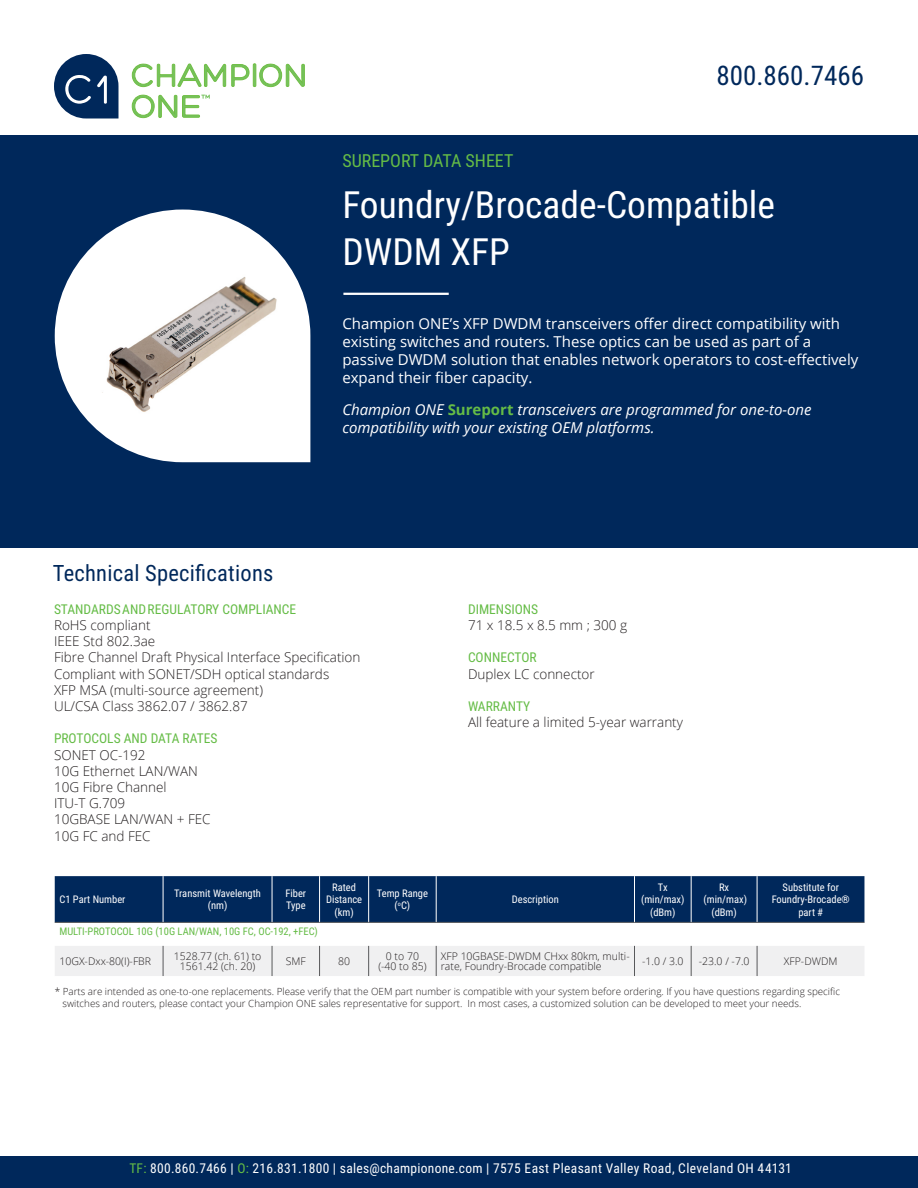
<style>
.page{position:relative;width:918px;height:1188px;background:#fff}
.page>*{position:absolute;margin:0;border:0;box-sizing:border-box;transform-origin:0 0}
.t1{font:37.5px/46.5px "Roboto Condensed";color:#fff}
.t2{font:27px "Roboto Condensed";color:#00285b}
.t3{font:22.5px "Roboto Condensed";letter-spacing:.01em;color:#00285b}
.t4{font:18px "Roboto Condensed";color:#65bc46}
.t5{font:15px/18px "Open Sans";color:#fff}
.t6{font:italic 15px/18px "Open Sans";color:#fff}
.t7{font:300 13.5px/16.2px "Open Sans";color:#231f20}
.t8{font:13.5px "Roboto Condensed";letter-spacing:.02em;color:#fff}
.t9{font:13.5px "Roboto Condensed";color:#65bc46}
.t10{font:300 10.5px/9.9px "Open Sans";color:#231f20;text-align:center}
.t11{font:10.5px/12.6px "Roboto Condensed";color:#fff;text-align:center}
.t12{font:10.5px "Roboto Condensed";color:#65bc46}
.t13{font:300 9.9px/11.9px "Open Sans";color:#231f20}
.s1{font-weight:700;font-style:normal;color:#65bc46}
.s2{color:#65bc46}
</style>
<div class="page">
<svg style="left:132px;top:63px;width:173px;height:24px"></svg>
<svg style="left:132px;top:94px;width:78px;height:24px"></svg>
<svg style="left:54px;top:54px;width:65px;height:65px"></svg>
<div style="left:0;top:135px;width:918px;height:413px;background:#00285b"></div>
<svg style="left:55px;top:210px;width:255px;height:252px;fill:#fff"></svg>
<hr style="left:343px;top:293px;width:106px;height:2px;background:#fff">
<div style="left:0;top:1157px;width:918px;height:31px;background:#00285b"></div>
<img style="left:99px;top:263px;width:187px;height:155px">
<div style="left:55px;top:876px;width:809px;height:46px;background:#00285b"></div>
<div style="left:55px;top:946px;width:809px;height:30px;background:#f0f0f1"></div>
<hr style="left:163px;top:876px;width:1px;height:46px;background:#fff">
<hr style="left:272px;top:876px;width:1px;height:46px;background:#fff">
<hr style="left:319px;top:876px;width:1px;height:46px;background:#fff">
<hr style="left:368px;top:876px;width:1px;height:46px;background:#fff">
<hr style="left:436px;top:876px;width:1px;height:46px;background:#fff">
<hr style="left:634px;top:876px;width:1px;height:46px;background:#fff">
<hr style="left:691px;top:876px;width:1px;height:46px;background:#fff">
<hr style="left:757px;top:876px;width:1px;height:46px;background:#fff">
<hr style="left:55px;top:922px;width:108px;height:1px;background:#57585a">
<hr style="left:163px;top:922px;width:109px;height:1px;background:#57585a">
<hr style="left:272px;top:922px;width:48px;height:1px;background:#57585a">
<hr style="left:320px;top:922px;width:49px;height:1px;background:#57585a">
<hr style="left:369px;top:922px;width:67px;height:1px;background:#57585a">
<hr style="left:436px;top:922px;width:199px;height:1px;background:#57585a">
<hr style="left:635px;top:922px;width:56px;height:1px;background:#57585a">
<hr style="left:691px;top:922px;width:66px;height:1px;background:#57585a">
<hr style="left:757px;top:922px;width:107px;height:1px;background:#57585a">
<hr style="left:436px;top:946px;width:1px;height:30px;background:#57585a">
<hr style="left:634px;top:946px;width:1px;height:30px;background:#57585a">
<hr style="left:691px;top:946px;width:1px;height:30px;background:#57585a">
<hr style="left:757px;top:946px;width:1px;height:30px;background:#57585a">
<hr style="left:163px;top:946px;width:1px;height:30px;background:#57585a">
<hr style="left:272px;top:946px;width:1px;height:30px;background:#57585a">
<hr style="left:319px;top:946px;width:1px;height:30px;background:#57585a">
<hr style="left:368px;top:946px;width:1px;height:30px;background:#57585a">
<h3 class="t4" style="left:342px;top:152px;width:173px">SUREPORT DATA SHEET</h3>
<h2 class="t2" style="left:717px;top:63px;width:149px">800.860.7466</h2>
<h1 class="t1" style="left:342px;top:180px;width:434px">Foundry/Brocade-Compatible<br>DWDM XFP</h1>
<h3 class="t3" style="left:53px;top:557px;width:222px">Technical Specifications</h3>
<p class="t5" style="left:342px;top:315px;width:518px">Champion ONE’s XFP DWDM transceivers offer direct compatibility with existing switches and routers. These optics can be used as part of a passive DWDM solution that enables network operators to cost-effectively expand their fiber capacity.</p>
<p class="t6" style="left:342px;top:402px;width:471px">Champion ONE <span class="s1">Sureport</span> transceivers are programmed for one-to-one compatibility with your existing OEM platforms.</p>
<p class="t9" style="left:54px;top:603px;width:244px">STANDARDS AND REGULATORY COMPLIANCE</p>
<p class="t7" style="left:54px;top:618px;width:308px">RoHS compliant<br>IEEE Std 802.3ae<br>Fibre Channel Draft Physical Interface Specification<br>Compliant with SONET/SDH optical standards<br>XFP MSA (multi-source agreement)<br>UL/CSA Class 3862.07 / 3862.87</p>
<p class="t9" style="left:54px;top:733px;width:165px">PROTOCOLS AND DATA RATES</p>
<p class="t7" style="left:54px;top:748px;width:158px">SONET OC-192<br>10G Ethernet LAN/WAN<br>10G Fibre Channel<br>ITU-T G.709<br>10GBASE LAN/WAN + FEC<br>10G FC and FEC</p>
<p class="t9" style="left:468px;top:603px;width:72px">DIMENSIONS</p>
<p class="t7" style="left:468px;top:618px;width:161px">71 x 18.5 x 8.5 mm ; 300 g</p>
<p class="t9" style="left:468px;top:652px;width:70px">CONNECTOR</p>
<p class="t7" style="left:468px;top:667px;width:128px">Duplex LC connector</p>
<p class="t9" style="left:468px;top:700px;width:64px">WARRANTY</p>
<p class="t7" style="left:468px;top:716px;width:217px">All feature a limited 5-year warranty</p>
<p class="t11" style="left:59px;top:893px;width:68px">C1 Part Number</p>
<p class="t11" style="left:174px;top:886px;width:88px">Transmit Wavelength (nm)</p>
<p class="t11" style="left:285px;top:886px;width:22px;text-align:left">Fiber<br>Type</p>
<p class="t11" style="left:326px;top:880px;width:38px">Rated<br>Distance (km)</p>
<p class="t11" style="left:377px;top:886px;width:53px">Temp Range (<sup>o</sup>C)</p>
<p class="t11" style="left:512px;top:893px;width:49px">Description</p>
<p class="t11" style="left:641px;top:881px;width:45px">Tx (min/max) (dBm)</p>
<p class="t11" style="left:704px;top:881px;width:45px">Rx (min/max) (dBm)</p>
<p class="t11" style="left:772px;top:880px;width:80px">Substitute for<br>Foundry-Brocade® part #</p>
<p class="t12" style="left:59px;top:924px;width:260px">MULTI-PROTOCOL 10G (10G LAN/WAN, 10G FC, OC-192, +FEC)</p>
<p class="t10" style="left:59px;top:957px;width:93px">10GX-Dxx-80(I)-FBR</p>
<p class="t10" style="left:174px;top:952px;width:89px">1528.77 (ch. 61) to<br>1561.42 (ch. 20)</p>
<p class="t10" style="left:286px;top:957px;width:22px">SMF</p>
<p class="t10" style="left:338px;top:957px;width:13px">80</p>
<p class="t10" style="left:378px;top:952px;width:50px">0 to 70 (-40 to 85)</p>
<p class="t10" style="left:441px;top:952px;width:190px;text-align:left">XFP 10GBASE-DWDM CHxx 80km, multi&shy;rate, Foundry-Brocade compatible</p>
<p class="t10" style="left:642px;top:957px;width:43px">-1.0 / 3.0</p>
<p class="t10" style="left:699px;top:957px;width:52px">-23.0 / -7.0</p>
<p class="t10" style="left:784px;top:957px;width:55px">XFP-DWDM</p>
<p class="t13" style="left:62px;top:985px;width:779px;text-indent:-8px">* Parts are intended as one-to-one replacements. Please verify that the OEM part number is compatible with your system before ordering. If you have questions regarding specific switches and routers, please contact your Champion ONE sales representative for support. In most cases, a customized solution can be developed to meet your needs.</p>
<p class="t8" style="left:129px;top:1163px;width:664px"><span class="s2">TF:</span> 800.860.7466 | <span class="s2">O:</span> 216.831.1800 | sales@championone.com | 7575 East Pleasant Valley Road, Cleveland OH 44131</p>
</div>
